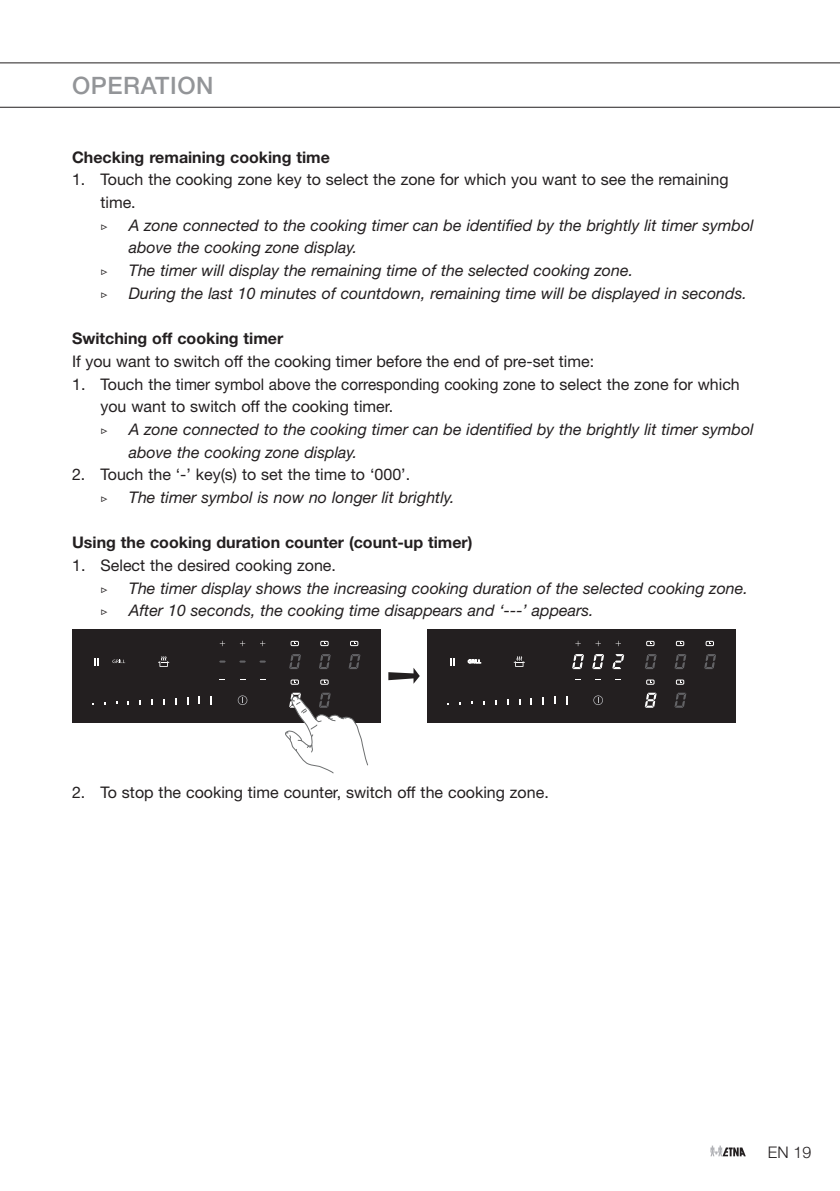
<style>
.page{position:relative;width:840px;height:1191px;background:#fff}
.page>*{position:absolute;margin:0;border:0;box-sizing:border-box;transform-origin:0 0}
.t1{font:500 24px "Helvetica Neue";letter-spacing:.025em;color:#939598}
.t2{font:italic 16px/22.6px "Helvetica Neue";color:#231f20}
.t3{font:16px/22.6px "Helvetica Neue";color:#231f20}
.t4{font:700 16px "Helvetica Neue";color:#231f20}
.t5{font:16px "Garamond Premr Pro";color:#231f20}
.t6{font:300 16px "Helvetica Neue";color:#231f20}
</style>
<div class="page">
<hr style="left:0;top:62px;width:839px;height:1px;background:#231f20">
<hr style="left:0;top:107px;width:839px;height:1px;background:#231f20">
<svg style="left:710px;top:1145px;width:35px;height:11px"></svg>
<div style="left:72px;top:629px;width:308px;height:93px;background:#231f20"></div>
<div style="left:427px;top:629px;width:308px;height:93px;background:#231f20"></div>
<svg style="left:388px;top:668px;width:31px;height:16px"></svg>
<svg style="left:219px;top:660px;width:7px;height:2px"></svg>
<svg style="left:239px;top:660px;width:7px;height:2px"></svg>
<svg style="left:259px;top:660px;width:7px;height:2px"></svg>
<svg style="left:289px;top:654px;width:12px;height:15px"></svg>
<svg style="left:319px;top:654px;width:11px;height:15px"></svg>
<svg style="left:348px;top:654px;width:12px;height:15px"></svg>
<svg style="left:237px;top:695px;width:10px;height:10px"></svg>
<svg style="left:198px;top:696px;width:2px;height:8px"></svg>
<svg style="left:210px;top:696px;width:2px;height:8px"></svg>
<svg style="left:158px;top:656px;width:11px;height:11px"></svg>
<svg style="left:112px;top:659px;width:13px;height:4px"></svg>
<svg style="left:94px;top:658px;width:5px;height:7px"></svg>
<svg style="left:291px;top:641px;width:7px;height:5px"></svg>
<div style="left:320px;top:641px;width:8px;height:5px;border:1px solid #fff"></div>
<div style="left:350px;top:641px;width:8px;height:5px;border:1px solid #fff"></div>
<svg style="left:291px;top:680px;width:7px;height:4px"></svg>
<svg style="left:320px;top:680px;width:8px;height:4px"></svg>
<svg style="left:572px;top:654px;width:11px;height:15px"></svg>
<svg style="left:575px;top:641px;width:5px;height:5px"></svg>
<svg style="left:592px;top:654px;width:11px;height:15px"></svg>
<svg style="left:612px;top:654px;width:11px;height:15px"></svg>
<svg style="left:645px;top:654px;width:11px;height:15px"></svg>
<svg style="left:674px;top:654px;width:12px;height:15px"></svg>
<svg style="left:704px;top:654px;width:11px;height:15px"></svg>
<svg style="left:644px;top:692px;width:12px;height:15px"></svg>
<svg style="left:674px;top:692px;width:12px;height:15px"></svg>
<svg style="left:593px;top:695px;width:9px;height:10px"></svg>
<svg style="left:530px;top:698px;width:2px;height:6px"></svg>
<svg style="left:513px;top:656px;width:11px;height:11px"></svg>
<svg style="left:467px;top:659px;width:13px;height:4px"></svg>
<svg style="left:450px;top:658px;width:4px;height:7px"></svg>
<svg style="left:646px;top:641px;width:7px;height:5px"></svg>
<div style="left:675px;top:641px;width:8px;height:5px;border:1px solid #fff"></div>
<div style="left:705px;top:641px;width:8px;height:5px;border:1px solid #fff"></div>
<svg style="left:646px;top:680px;width:7px;height:4px"></svg>
<svg style="left:675px;top:680px;width:8px;height:4px"></svg>
<svg style="left:284px;top:692px;width:84px;height:82px"></svg>
<h1 class="t1" style="left:72px;top:72px;width:143px">OPERATION</h1>
<p class="t4" style="left:72px;top:147px;width:259px">Checking remaining cooking time</p>
<p class="t3" style="left:100px;top:168px;width:629px;text-indent:-28px">1. Touch the cooking zone key to select the zone for which you want to see the remaining time.</p>
<p class="t5" style="left:100px;top:216px;width:9px">▷</p>
<p class="t2" style="left:129px;top:213px;width:626px">A zone connected to the cooking timer can be identified by the brightly lit timer symbol above the cooking zone display.</p>
<p class="t5" style="left:100px;top:261px;width:9px">▷</p>
<p class="t2" style="left:129px;top:259px;width:505px">The timer will display the remaining time of the selected cooking zone.</p>
<p class="t5" style="left:100px;top:284px;width:9px">▷</p>
<p class="t2" style="left:129px;top:281px;width:619px">During the last 10 minutes of countdown, remaining time will be displayed in seconds.</p>
<p class="t4" style="left:72px;top:329px;width:213px">Switching off cooking timer</p>
<p class="t3" style="left:72px;top:350px;width:523px">If you want to switch off the cooking timer before the end of pre-set time:</p>
<p class="t3" style="left:100px;top:372px;width:640px;text-indent:-28px">1. Touch the timer symbol above the corresponding cooking zone to select the zone for which you want to switch off the cooking timer.</p>
<p class="t5" style="left:100px;top:420px;width:9px">▷</p>
<p class="t2" style="left:129px;top:418px;width:626px">A zone connected to the cooking timer can be identified by the brightly lit timer symbol above the cooking zone display.</p>
<p class="t3" style="left:72px;top:463px;width:339px">2. Touch the ‘-’ key(s) to set the time to ‘000’.</p>
<p class="t5" style="left:100px;top:488px;width:9px">▷</p>
<p class="t2" style="left:129px;top:486px;width:327px">The timer symbol is now no longer lit brightly.</p>
<p class="t4" style="left:72px;top:533px;width:401px">Using the cooking duration counter (count-up timer)</p>
<p class="t3" style="left:72px;top:554px;width:265px">1. Select the desired cooking zone.</p>
<p class="t5" style="left:100px;top:579px;width:9px">▷</p>
<p class="t2" style="left:129px;top:576px;width:620px">The timer display shows the increasing cooking duration of the selected cooking zone.</p>
<p class="t5" style="left:100px;top:602px;width:9px">▷</p>
<p class="t2" style="left:129px;top:599px;width:466px">After 10 seconds, the cooking time disappears and ‘---’ appears.</p>
<p class="t3" style="left:72px;top:780px;width:478px">2. To stop the cooking time counter, switch off the cooking zone.</p>
<p class="t6" style="left:767px;top:1142px;width:45px">EN 19</p>
</div>
